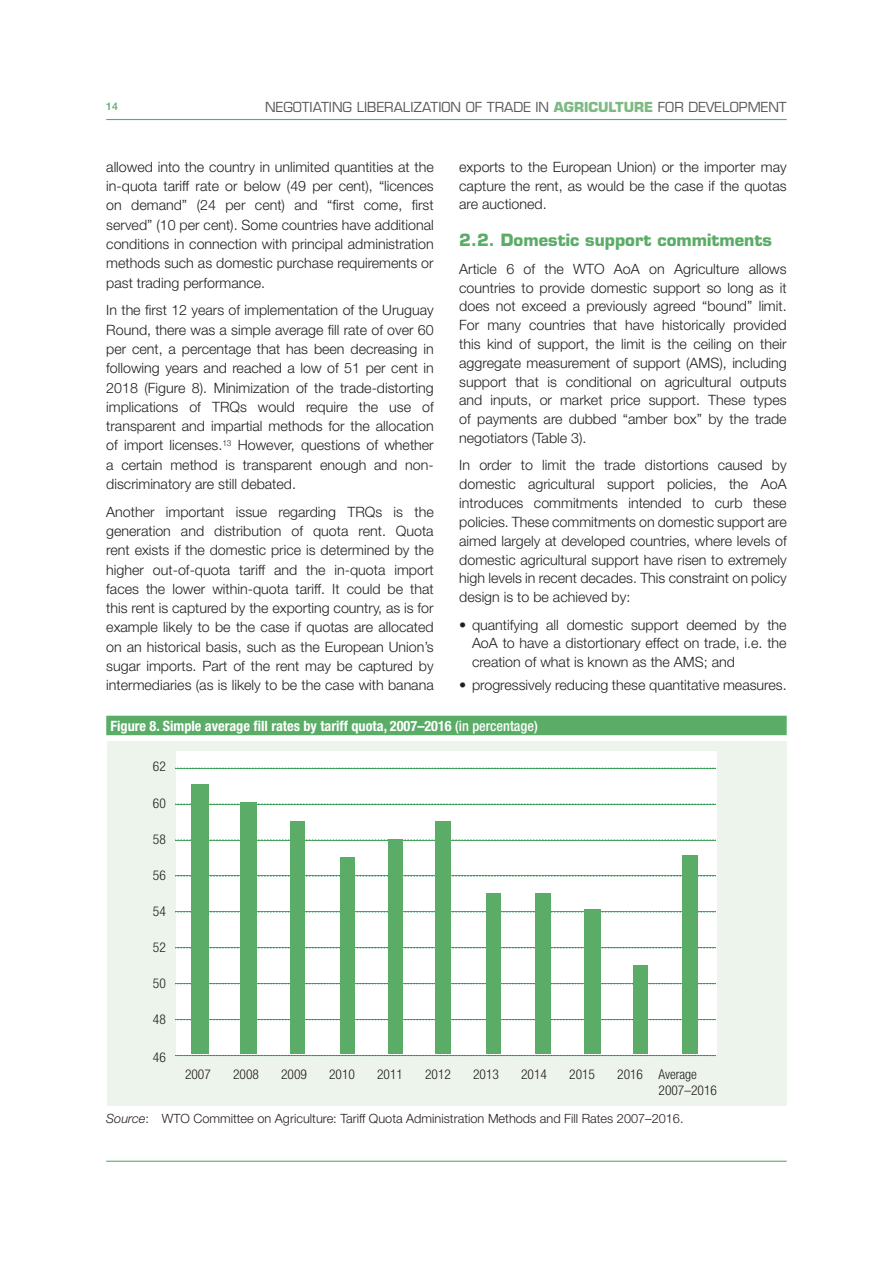
<style>
.page{position:relative;width:893px;height:1263px;background:#fff}
.page>*{position:absolute;margin:0;border:0;box-sizing:border-box;transform-origin:0 0}
.t1{font:700 16.5px "Eurostile LT Std";color:#5aac67}
.t2{font:300 14.25px/19.4px "Helvetica Neue LT Std";color:#231f20;text-align:justify}
.t3{font:700 condensed 14.25px "Helvetica Neue LT Std";color:#fff}
.t4{font:300 condensed 13.5px/16.2px "Helvetica Neue LT Std";color:#231f20}
.t5{font:13.5px "Eurostile LT Std";color:#57585a}
.t6{font:300 12.75px "Helvetica Neue LT Std";color:#231f20}
.t7{font:500 10.5px "Helvetica Neue LT Std";color:#5aac67}
.s1{font-weight:700;color:#7db982}
.s2{font-weight:200}
.s3{font-weight:500}
.s4{font-style:italic}
</style>
<div class="page">
<div style="left:106px;top:716px;width:681px;height:19px;background:#5aac67"></div>
<div style="left:107px;top:741px;width:679px;height:365px;background:#ecf4eb"></div>
<div style="left:176px;top:751px;width:541px;height:305px;background:#fff"></div>
<svg style="left:175px;top:1055px;width:541px;height:1px"></svg>
<svg style="left:175px;top:1019px;width:541px;height:1px"></svg>
<svg style="left:175px;top:983px;width:541px;height:1px"></svg>
<svg style="left:175px;top:947px;width:541px;height:1px"></svg>
<svg style="left:175px;top:912px;width:541px;height:1px"></svg>
<svg style="left:175px;top:876px;width:541px;height:1px"></svg>
<svg style="left:175px;top:840px;width:541px;height:1px"></svg>
<svg style="left:175px;top:804px;width:541px;height:1px"></svg>
<svg style="left:175px;top:768px;width:541px;height:1px"></svg>
<div style="left:191px;top:784px;width:17px;height:270px;background:#5aac67"></div>
<div style="left:241px;top:803px;width:16px;height:251px;background:#5aac67"></div>
<div style="left:290px;top:821px;width:15px;height:233px;background:#5aac67"></div>
<div style="left:340px;top:858px;width:14px;height:196px;background:#5aac67"></div>
<div style="left:388px;top:839px;width:14px;height:215px;background:#5aac67"></div>
<div style="left:436px;top:821px;width:15px;height:233px;background:#5aac67"></div>
<div style="left:486px;top:893px;width:15px;height:161px;background:#5aac67"></div>
<div style="left:535px;top:893px;width:16px;height:161px;background:#5aac67"></div>
<div style="left:633px;top:965px;width:15px;height:89px;background:#5aac67"></div>
<div style="left:682px;top:856px;width:15px;height:198px;background:#5aac67"></div>
<div style="left:584px;top:909px;width:16px;height:145px;background:#5aac67"></div>
<hr style="left:106px;top:119px;width:681px;height:1px;background:#5aac67">
<hr style="left:106px;top:1161px;width:681px;height:1px;background:#5aac67">
<p class="t7" style="left:106px;top:102px;width:13px">14</p>
<p class="t5" style="left:265px;top:100px;width:523px">NEGOTIATING LIBERALIZATION OF TRADE IN <span class="s1">AGRICULTURE</span> FOR DEVELOPMENT</p>
<p class="t2" style="left:106px;top:158px;width:329px">allowed into the country in unlimited quantities at the in-quota tariff rate or below (49 per cent), “licences on demand” (24 per cent) and “first come, first served” (10 per cent). Some countries have additional conditions in connection with principal administration methods such as domestic purchase requirements or past trading performance.</p>
<p class="t2" style="left:106px;top:302px;width:329px">In the first 12 years of implementation of the Uruguay Round, there was a simple average fill rate of over 60 per cent, a percentage that has been decreasing in following years and reached a low of 51 per cent in 2018 (Figure 8). Minimization of the trade-distorting implications of TRQs would require the use of transparent and impartial methods for the allocation of import licenses.<sup>13</sup> However, questions of whether a certain method is transparent enough and non&shy;discriminatory are still debated.</p>
<p class="t2" style="left:106px;top:503px;width:329px">Another important issue regarding TRQs is the generation and distribution of quota rent. Quota rent exists if the domestic price is determined by the higher out-of-quota tariff and the in-quota import faces the lower within-quota tariff. It could be that this rent is captured by the exporting country, as is for example likely to be the case if quotas are allocated on an historical basis, such as the European Union’s sugar imports. Part of the rent may be captured by intermediaries (as is likely to be the case with banana</p>
<p class="t2" style="left:459px;top:159px;width:329px;line-height:18.9px">exports to the European Union) or the importer may capture the rent, as would be the case if the quotas are auctioned.</p>
<p class="t1" style="left:459px;top:234px;width:314px">2.2. Domestic support commitments</p>
<p class="t2" style="left:459px;top:260px;width:329px;line-height:18.9px">Article 6 of the WTO AoA on Agriculture allows countries to provide domestic support so long as it does not exceed a previously agreed “bound” limit.<br>For many countries that have historically provided this kind of support, the limit is the ceiling on their aggregate measurement of support (AMS), including support that is conditional on agricultural outputs and inputs, or market price support. These types of payments are dubbed “amber box” by the trade negotiators (Table 3).</p>
<p class="t2" style="left:459px;top:457px;width:329px;line-height:18.9px">In order to limit the trade distortions caused by domestic agricultural support policies, the AoA introduces commitments intended to curb these policies. These commitments on domestic support are aimed largely at developed countries, where levels of domestic agricultural support have risen to extremely high levels in recent decades. This constraint on policy design is to be achieved by:</p>
<p class="t2" style="left:472px;top:616px;width:316px;line-height:18.9px;text-indent:-13px"><span class="s2">•</span> quantifying all domestic support deemed by the AoA to have a distortionary effect on trade, i.e. the creation of what is known as the AMS; and</p>
<p class="t2" style="left:459px;top:677px;width:329px"><span class="s2">•</span> progressively reducing these quantitative measures.</p>
<p class="t3" style="left:111px;top:721px;width:429px">Figure 8. Simple average fill rates by tariff quota, 2007–2016 <span class="s3">(in percentage)</span></p>
<p class="t4" style="left:153px;top:760px;width:14px">62</p>
<p class="t4" style="left:153px;top:796px;width:14px">60</p>
<p class="t4" style="left:153px;top:832px;width:14px">58</p>
<p class="t4" style="left:153px;top:868px;width:14px">56</p>
<p class="t4" style="left:153px;top:904px;width:14px">54</p>
<p class="t4" style="left:153px;top:940px;width:14px">52</p>
<p class="t4" style="left:153px;top:977px;width:14px">50</p>
<p class="t4" style="left:153px;top:1013px;width:14px">48</p>
<p class="t4" style="left:153px;top:1050px;width:14px">46</p>
<p class="t4" style="left:185px;top:1067px;width:27px">2007</p>
<p class="t4" style="left:233px;top:1067px;width:27px">2008</p>
<p class="t4" style="left:281px;top:1067px;width:27px">2009</p>
<p class="t4" style="left:329px;top:1067px;width:27px">2010</p>
<p class="t4" style="left:377px;top:1067px;width:27px">2011</p>
<p class="t4" style="left:425px;top:1067px;width:27px">2012</p>
<p class="t4" style="left:473px;top:1067px;width:27px">2013</p>
<p class="t4" style="left:521px;top:1067px;width:27px">2014</p>
<p class="t4" style="left:569px;top:1067px;width:27px">2015</p>
<p class="t4" style="left:658px;top:1067px;width:60px;text-indent:-41px">2016 Average<br>2007–2016</p>
<p class="t6" style="left:106px;top:1113px;width:579px"><span class="s4">Source</span>: WTO Committee on Agriculture: Tariff Quota Administration Methods and Fill Rates 2007–2016.</p>
</div>
